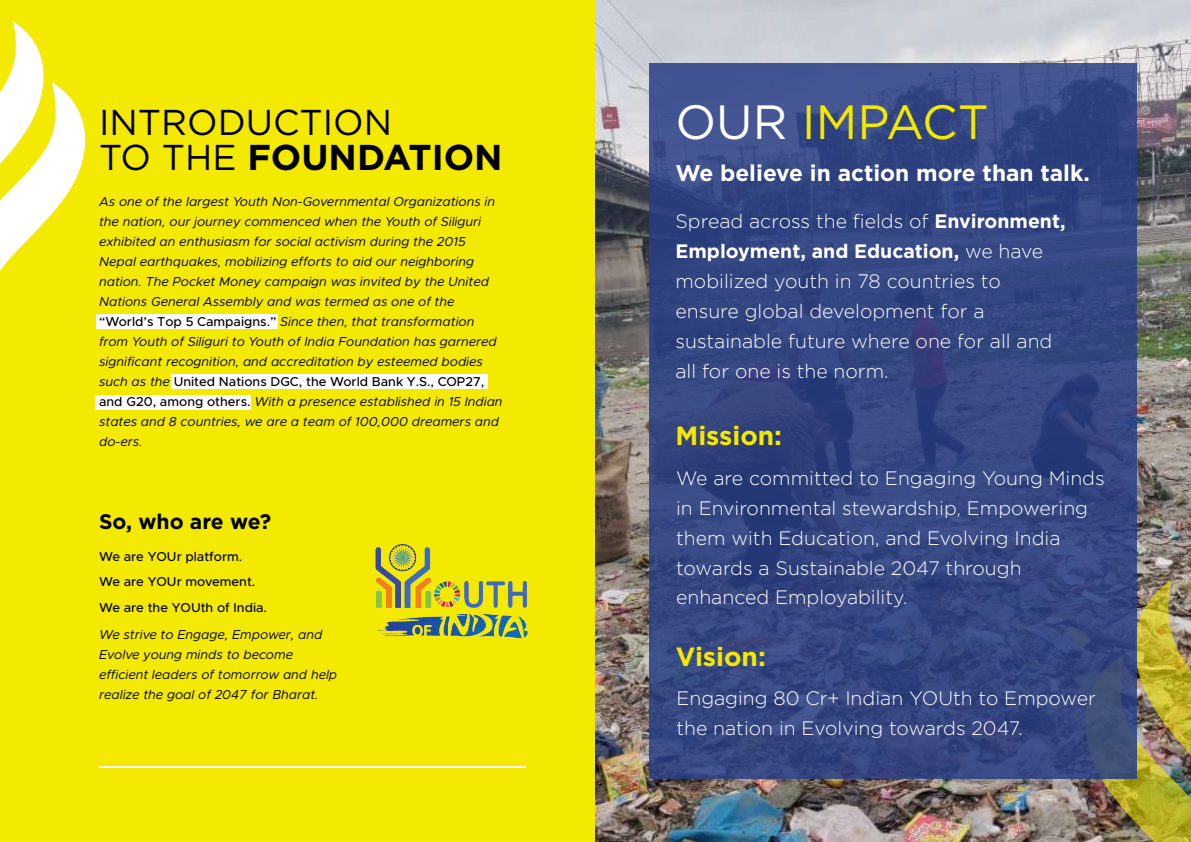
<style>
.page{position:relative;width:1191px;height:842px;background:#fff}
.page>*{position:absolute;margin:0;border:0;box-sizing:border-box;transform-origin:0 0}
.t1{font:48px "Gotham";color:#f4e900}
.t2{font:35.9px/35px "Gotham";color:#000}
.t3{font:700 26.3px "Gotham";color:#f4e900}
.t4{font:700 22.6px "Gotham";color:#fff}
.t5{font:700 21px "Gotham";color:#000}
.t6{font:300 19.4px/30px "Gotham";color:#fff}
.t7{font:italic 12.9px/20px "Metropolis";color:#000}
.t8{font:500 12.9px/25.2px "Metropolis";color:#000}
.s1{font-weight:700}
.s2{font-weight:500;font-style:normal}
.s3{color:#fff}
</style>
<div class="page">
<div style="left:0;top:0;width:595px;height:842px;background:#f4e900"></div>
<svg style="left:0;top:21px;width:86px;height:250px"></svg>
<div style="left:96px;top:314px;width:181px;height:15px;background:#fff"></div>
<div style="left:171px;top:374px;width:316px;height:15px;background:#fff"></div>
<div style="left:96px;top:395px;width:155px;height:15px;background:#fff"></div>
<img style="left:595px;top:0;width:596px;height:842px">
<img style="left:1085px;top:580px;width:106px;height:262px">
<svg style="left:649px;top:63px;width:488px;height:716px;fill:#354681"></svg>
<hr style="left:99px;top:766px;width:426px;height:1px;background:#fff">
<img style="left:375px;top:543px;width:153px;height:96px">
<h2 class="t2" style="left:99px;top:104px;width:405px">INTRODUCTION<br>TO THE <span class="s1">FOUNDATION</span></h2>
<p class="t7" style="left:99px;top:192px;width:405px">As one of the largest Youth Non-Governmental Organizations in the nation, our journey commenced when the Youth of Siliguri exhibited an enthusiasm for social activism during the 2015<br>Nepal earthquakes, mobilizing efforts to aid our neighboring nation. The Pocket Money campaign was invited by the United Nations General Assembly and was termed as one of the <span class="s2">“World’s Top 5 Campaigns.”</span> Since then, that transformation from Youth of Siliguri to Youth of India Foundation has garnered significant recognition, and accreditation by esteemed bodies such as the <span class="s2">United Nations DGC, the World Bank Y.S., COP27, and G20, among others.</span> With a presence established in 15 Indian states and 8 countries, we are a team of 100,000 dreamers and do-ers.</p>
<h3 class="t5" style="left:99px;top:507px;width:174px">So, who are we?</h3>
<p class="t8" style="left:99px;top:544px;width:169px">We are YOUr platform.<br>We are YOUr movement.<br>We are the YOUth of India.</p>
<p class="t7" style="left:99px;top:624px;width:240px">We strive to Engage, Empower, and Evolve young minds to become efficient leaders of tomorrow and help realize the goal of 2047 for Bharat.</p>
<h1 class="t1" style="left:675px;top:91px;width:315px"><span class="s3">OUR</span> IMPACT</h1>
<h3 class="t4" style="left:675px;top:158px;width:416px">We believe in action more than talk.</h3>
<h3 class="t6" style="left:675px;top:206px;width:391px">Spread across the fields of <span class="s1">Environment, Employment, and Education,</span> we have mobilized youth in 78 countries to ensure global development for a sustainable future where one for all and all for one is the norm.</h3>
<h3 class="t3" style="left:675px;top:418px;width:108px">Mission:</h3>
<h3 class="t6" style="left:676px;top:462px;width:430px">We are committed to Engaging Young Minds in Environmental stewardship, Empowering them with Education, and Evolving India towards a Sustainable 2047 through enhanced Employability.</h3>
<h3 class="t3" style="left:676px;top:639px;width:91px">Vision:</h3>
<h3 class="t6" style="left:676px;top:683px;width:421px">Engaging 80 Cr+ Indian YOUth to Empower the nation in Evolving towards 2047.</h3>
</div>
